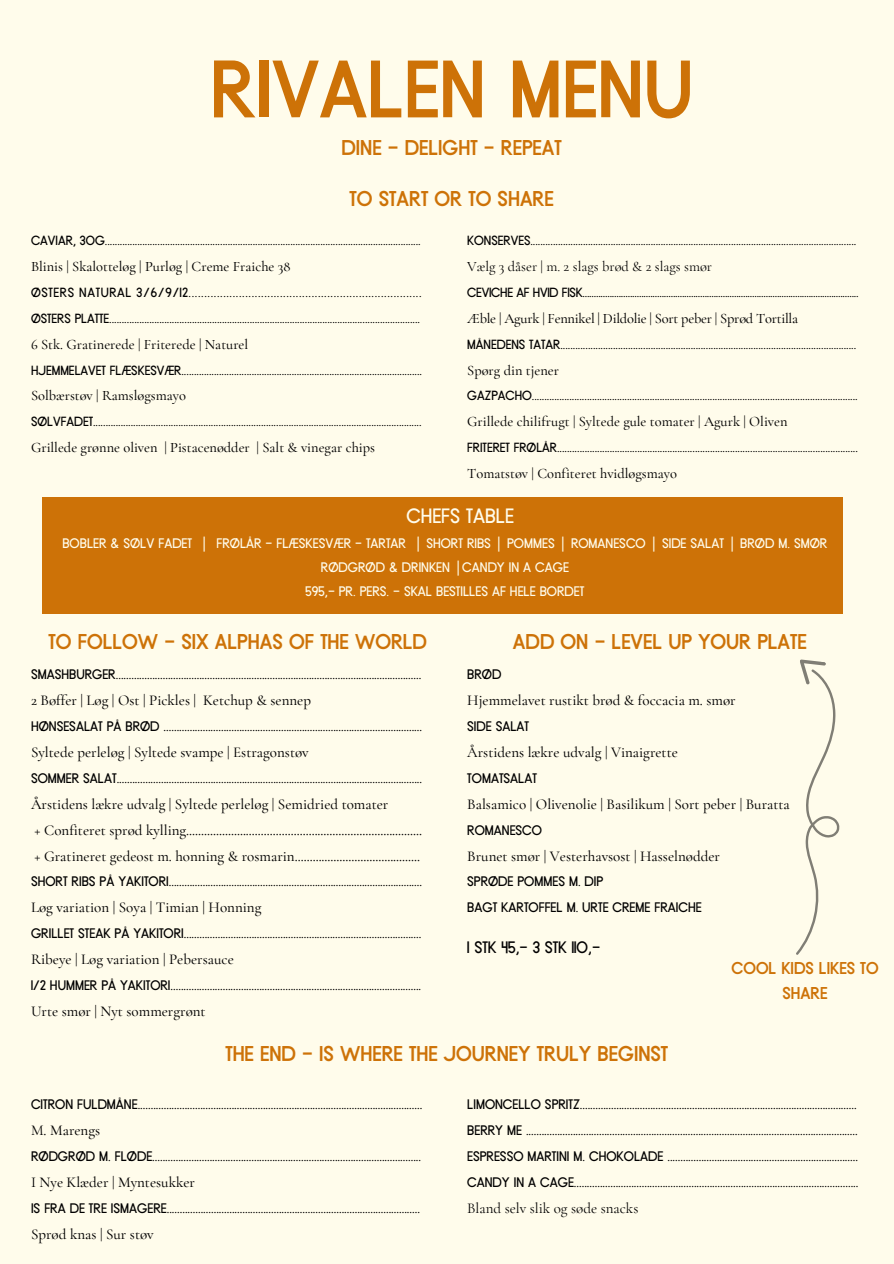
<style>
.page{position:relative;width:894px;height:1264px;background:#fff}
.page>*{position:absolute;margin:0;border:0;box-sizing:border-box;transform-origin:0 0}
.t1{font:700 85.5px "Moonshine";color:#cd7207}
.t2{font:700 22.5px "Moonshine";color:#cd7207}
.t3{font:22.5px "Moonshine";color:#fffceb}
.t4{font:700 18px/24.8px "Moonshine";color:#cd7207;text-align:center}
.t5{font:18px "Moonshine";color:#000}
.t6{font:15px "Moonshine";color:#000}
.t7{font:500 15px "Cormorant Garamond";color:#000}
.t8{font:15px "Moonshine";color:#fffceb}
.t9{font:15px "Cormorant Garamond";color:#000}
.t10{font:14.4px "Moonshine";color:#000}
.t11{font:500 14.4px "Cormorant Garamond";color:#000}
.t12{font:14.4px "Moonshine";letter-spacing:.045em;color:#000}
.t13{font:14.4px "Cormorant Garamond";color:#000}
.s1{font-family:"Noto Sans"}
.s2{font-weight:400}
</style>
<div class="page">
<div style="left:0;top:0;width:893px;height:1263px;background:#fffceb"></div>
<div style="left:43px;top:497px;width:799px;height:117px;background:#cd7207"></div>
<svg style="left:796px;top:659px;width:44px;height:296px"></svg>
<p class="t1" style="left:210px;top:46px;width:484px">RIVALEN MENU</p>
<p class="t2" style="left:341px;top:136px;width:222px">DINE - DELIGHT - REPEAT</p>
<p class="t2" style="left:349px;top:187px;width:205px">TO START OR TO SHARE</p>
<h3 class="t10" style="left:31px;top:233px;width:391px">CAVIAR, 30G..............................................................................................................................</h3>
<p class="t11" style="left:31px;top:258px;width:261px">Blinis | Skalotteløg | Purløg | Creme Fraiche 38</p>
<p class="t12" style="left:31px;top:285px;width:392px">ØSTERS NATURAL 3/6/9/12..........................................................................</p>
<p class="t10" style="left:31px;top:311px;width:390px">ØSTERS PLATTE............................................................................................................................</p>
<p class="t11" style="left:31px;top:335px;width:219px">6 Stk. Gratinerede | Friterede | Naturel</p>
<p class="t10" style="left:31px;top:362px;width:392px">HJEMMELAVET FLÆSKESVÆR................................................................................................</p>
<p class="t11" style="left:31px;top:387px;width:156px">Solbærstøv | Ramsløgsmayo</p>
<p class="t10" style="left:31px;top:414px;width:392px">SØLVFADET...................................................................................................................................</p>
<p class="t11" style="left:31px;top:439px;width:345px">Grillede grønne oliven | Pistacenødder | Salt &amp; vinegar chips</p>
<p class="t10" style="left:467px;top:233px;width:390px">KONSERVES..................................................................................................................................</p>
<p class="t13" style="left:467px;top:258px;width:246px">Vælg 3 dåser | m. 2 slags brød &amp; 2 slags smør</p>
<p class="t10" style="left:467px;top:285px;width:393px">CEVICHE AF HVID FISK..........................................................................................................................</p>
<h6 class="t11" style="left:467px;top:309px;width:332px">Æble | Agurk | Fennikel | Dildolie | Sort peber | Sprød Tortilla</h6>
<h5 class="t10" style="left:467px;top:337px;width:390px">MÅNEDENS TATAR......................................................................................................................</h5>
<h3 class="t11" style="left:467px;top:361px;width:93px">Spørg din tjener</h3>
<p class="t10" style="left:467px;top:388px;width:392px">GAZPACHO..................................................................................................................................</p>
<p class="t11" style="left:467px;top:413px;width:322px">Grillede chilifrugt | Syltede gule tomater | Agurk | Oliven</p>
<p class="t10" style="left:467px;top:440px;width:392px">FRITERET FRØLÅR........................................................................................................................</p>
<p class="t11" style="left:467px;top:465px;width:211px">Tomatstøv | Confiteret hvidløgsmayo</p>
<p class="t3" style="left:406px;top:504px;width:109px">CHEFS TABLE</p>
<h1 class="t8" style="left:62px;top:536px;width:766px">BOBLER &amp; SØLV FADET <span class="s1">|</span> FRØLÅR - FLÆSKESVÆR - TARTAR <span class="s1">|</span> SHORT RIBS <span class="s1">|</span> POMMES <span class="s1">|</span> ROMANESCO <span class="s1">|</span> SIDE SALAT <span class="s1">|</span> BRØD M. SMØR</h1>
<h3 class="t8" style="left:321px;top:559px;width:249px">RØDGRØD &amp; DRINKEN <span class="s1">|</span>CANDY IN A CAGE</h3>
<h2 class="t8" style="left:305px;top:583px;width:280px">595,- PR. PERS. - SKAL BESTILLES AF HELE BORDET</h2>
<p class="t2" style="left:49px;top:630px;width:380px">TO FOLLOW - SIX ALPHAS OF THE WORLD</p>
<p class="t6" style="left:31px;top:666px;width:391px">SMASHBURGER.....................................................................................................................</p>
<p class="t7" style="left:31px;top:691px;width:281px">2 Bøffer | Løg | Ost | Pickles | Ketchup &amp; sennep</p>
<p class="t6" style="left:31px;top:718px;width:392px">HØNSESALAT PÅ BRØD ...................................................................................................</p>
<p class="t7" style="left:31px;top:743px;width:279px">Syltede perleløg | Syltede svampe | Estragonstøv</p>
<p class="t6" style="left:31px;top:770px;width:392px">SOMMER SALAT.....................................................................................................................</p>
<h3 class="t7" style="left:31px;top:794px;width:359px">Årstidens lækre udvalg | Syltede perleløg | Semidried tomater</h3>
<p class="t7" style="left:35px;top:820px;width:389px">+ Confiteret sprød kylling...............................................................................</p>
<p class="t7" style="left:35px;top:846px;width:387px">+ Gratineret gedeost m. honning &amp; rosmarin..........................................</p>
<p class="t6" style="left:31px;top:873px;width:392px">SHORT RIBS PÅ YAKITORI.................................................................................................</p>
<p class="t7" style="left:31px;top:898px;width:232px">Løg variation | Soya | Timian | Honning</p>
<p class="t6" style="left:31px;top:925px;width:392px">GRILLET STEAK PÅ YAKITORI...........................................................................................</p>
<p class="t7" style="left:31px;top:950px;width:204px">Ribeye | Løg variation | Pebersauce</p>
<p class="t6" style="left:31px;top:977px;width:391px">1/2 HUMMER PÅ YAKITORI................................................................................................</p>
<p class="t7" style="left:31px;top:1001px;width:176px">Urte smør | Nyt sommergrønt</p>
<p class="t2" style="left:513px;top:630px;width:295px">ADD ON - LEVEL UP YOUR PLATE</p>
<p class="t6" style="left:467px;top:666px;width:36px">BRØD</p>
<p class="t7" style="left:467px;top:691px;width:270px">Hjemmelavet rustikt brød &amp; foccacia m. smør</p>
<p class="t6" style="left:467px;top:718px;width:63px">SIDE SALAT</p>
<p class="t7" style="left:467px;top:743px;width:212px"><span class="s2">Å</span>rstidens lækre udvalg | Vinaigrette</p>
<p class="t6" style="left:467px;top:770px;width:71px">TOMATSALAT</p>
<p class="t7" style="left:467px;top:794px;width:324px">Balsamico | Olivenolie | Basilikum | Sort peber | Buratta</p>
<p class="t6" style="left:467px;top:822px;width:76px">ROMANESCO</p>
<p class="t7" style="left:467px;top:846px;width:254px">Brunet smør | Vesterhavsost | Hasselnødder</p>
<p class="t6" style="left:467px;top:873px;width:137px">SPRØDE POMMES M. DIP</p>
<p class="t6" style="left:467px;top:899px;width:236px">BAGT KARTOFFEL M. URTE CREME FRAICHE</p>
<p class="t5" style="left:467px;top:938px;width:134px">1 STK 45,- 3 STK 110,-</p>
<p class="t4" style="left:731px;top:956px;width:148px">COOL KIDS LIKES TO<br>SHARE</p>
<p class="t2" style="left:225px;top:1041px;width:444px">THE END - IS WHERE THE JOURNEY TRULY BEGINST</p>
<p class="t6" style="left:31px;top:1096px;width:392px">CITRON FULDMÅNE.............................................................................................................</p>
<p class="t7" style="left:31px;top:1121px;width:71px"><span class="s2">M</span>. Marengs</p>
<p class="t6" style="left:31px;top:1148px;width:391px">RØDGRØD M. FLØDE.......................................................................................................</p>
<p class="t7" style="left:31px;top:1172px;width:165px"><span class="s2">I</span> Nye Klæder | Myntesukker</p>
<p class="t6" style="left:31px;top:1200px;width:390px">IS FRA DE TRE ISMAGERE.................................................................................................</p>
<p class="t7" style="left:31px;top:1224px;width:124px">Sprød knas | Sur støv</p>
<p class="t6" style="left:467px;top:1096px;width:391px">LIMONCELLO SPRITZ..........................................................................................................</p>
<p class="t6" style="left:467px;top:1122px;width:392px">BERRY ME ...............................................................................................................................</p>
<h4 class="t6" style="left:467px;top:1148px;width:392px">ESPRESSO MARTINI M. CHOKOLADE .........................................................................</h4>
<p class="t6" style="left:467px;top:1174px;width:392px">CANDY IN A CAGE.............................................................................................................</p>
<p class="t9" style="left:467px;top:1198px;width:173px">Bland selv slik og søde snacks</p>
</div>
